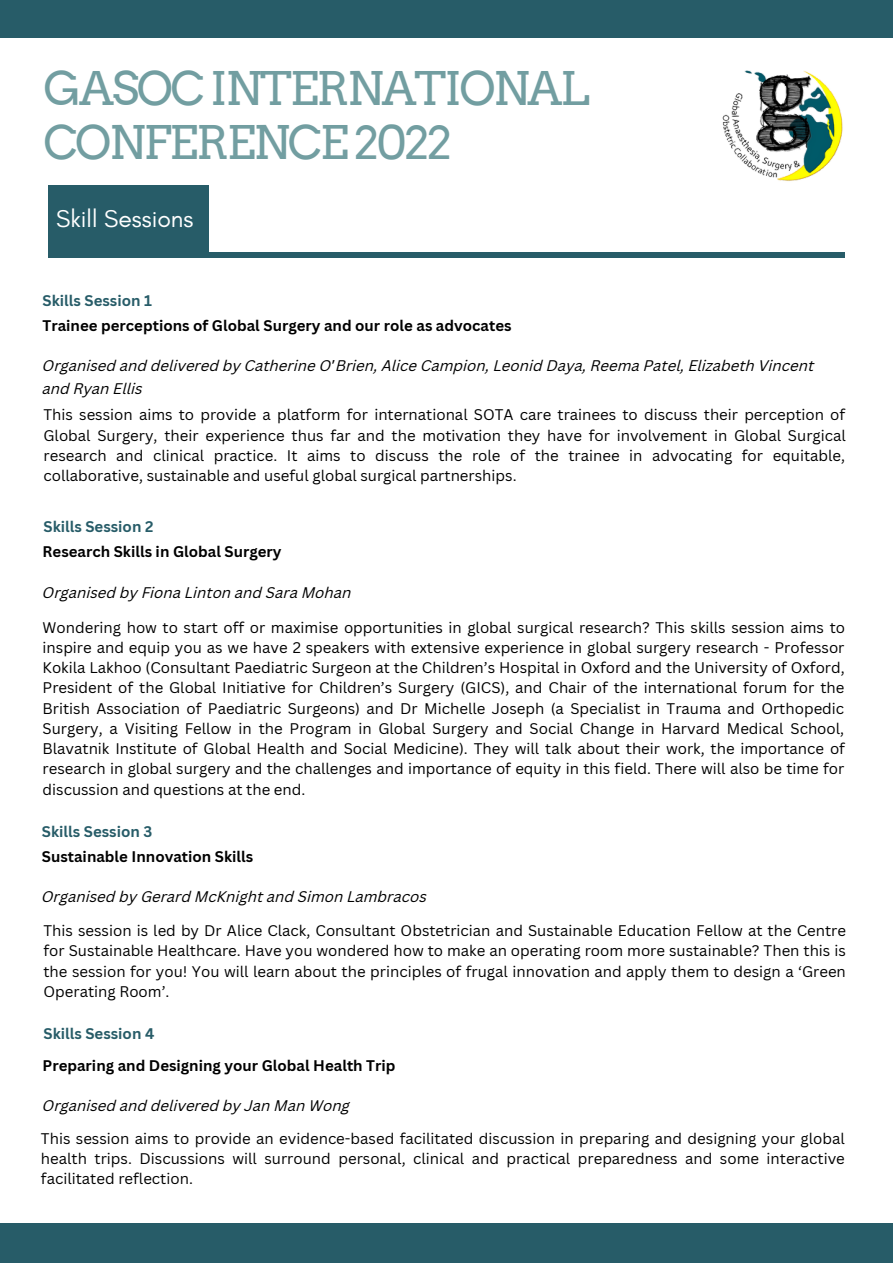
<style>
.page{position:relative;width:893px;height:1264px;background:#fff}
.page>*{position:absolute;margin:0;border:0;box-sizing:border-box;transform-origin:0 0}
.t1{font:46.35px/54px "Arvo";letter-spacing:-.05em;color:#729ea1}
.t2{font:24.75px "Glacial Indifference";color:#fff}
.t3{font:15px/20.2px "Canva Sans";color:#000;text-align:justify}
.t4{font:italic 15px/22.5px "Canva Sans";color:#000}
.t5{font:700 15px "Canva Sans";color:#000}
.t6{font:700 15px "Canva Sans";color:#275c68}
.s1{font-family:"Noto Sans Gurmukhi";font-style:normal}
</style>
<div class="page">
<div style="left:0;top:0;width:892px;height:38px;background:#275c68"></div>
<div style="left:0;top:1223px;width:892px;height:39px;background:#275c68"></div>
<img style="left:722px;top:70px;width:121px;height:111px">
<div style="left:48px;top:185px;width:160px;height:68px;background:#275c68"></div>
<div style="left:48px;top:252px;width:796px;height:6px;background:#275c68"></div>
<h1 class="t1" style="left:43px;top:62px;width:547px">GASOC INTERNATIONAL<br>CONFERENCE 2022</h1>
<h2 class="t2" style="left:56px;top:203px;width:139px">Skill Sessions</h2>
<p class="t6" style="left:43px;top:290px;width:111px">Skills Session 1</p>
<p class="t5" style="left:43px;top:315px;width:470px">Trainee perceptions of Global Surgery and our role as advocates</p>
<p class="t4" style="left:43px;top:356px;width:773px">Organised and delivered by Catherine O<span class="s1">’</span>Brien, Alice Campion, Leonid Daya, Reema Patel, Elizabeth Vincent and Ryan Ellis</p>
<p class="t3" style="left:43px;top:404px;width:803px">This session aims to provide a platform for international SOTA care trainees to discuss their perception of Global Surgery, their experience thus far and the motivation they have for involvement in Global Surgical research and clinical practice. It aims to discuss the role of the trainee in advocating for equitable, collaborative, sustainable and useful global surgical partnerships.</p>
<p class="t6" style="left:43px;top:516px;width:111px">Skills Session 2</p>
<p class="t5" style="left:43px;top:541px;width:240px">Research Skills in Global Surgery</p>
<p class="t4" style="left:43px;top:582px;width:310px">Organised by Fiona Linton and Sara Mohan</p>
<p class="t3" style="left:43px;top:616px;width:803px">Wondering how to start off or maximise opportunities in global surgical research? This skills session aims to inspire and equip you as we have 2 speakers with extensive experience in global surgery research - Professor Kokila Lakhoo (Consultant Paediatric Surgeon at the Children’s Hospital in Oxford and the University of Oxford, President of the Global Initiative for Children’s Surgery (GICS), and Chair of the international forum for the British Association of Paediatric Surgeons) and Dr Michelle Joseph (a Specialist in Trauma and Orthopedic Surgery, a Visiting Fellow in the Program in Global Surgery and Social Change in Harvard Medical School, Blavatnik Institute of Global Health and Social Medicine). They will talk about their work, the importance of research in global surgery and the challenges and importance of equity in this field. There will also be time for discussion and questions at the end.</p>
<p class="t6" style="left:42px;top:820px;width:112px">Skills Session 3</p>
<p class="t5" style="left:42px;top:845px;width:213px">Sustainable Innovation Skills</p>
<p class="t4" style="left:42px;top:887px;width:386px">Organised by Gerard McKnight and Simon Lambracos</p>
<p class="t3" style="left:43px;top:920px;width:804px">This session is led by Dr Alice Clack, Consultant Obstetrician and Sustainable Education Fellow at the Centre for Sustainable Healthcare. Have you wondered how to make an operating room more sustainable? Then this is the session for you! You will learn about the principles of frugal innovation and apply them to design a ‘Green Operating Room’.</p>
<p class="t6" style="left:43px;top:1022px;width:112px">Skills Session 4</p>
<p class="t5" style="left:43px;top:1054px;width:354px">Preparing and Designing your Global Health Trip</p>
<p class="t4" style="left:43px;top:1095px;width:309px">Organised and delivered by Jan Man Wong</p>
<p class="t3" style="left:41px;top:1127px;width:805px">This session aims to provide an evidence-based facilitated discussion in preparing and designing your global health trips. Discussions will surround personal, clinical and practical preparedness and some interactive facilitated reflection.</p>
</div>
